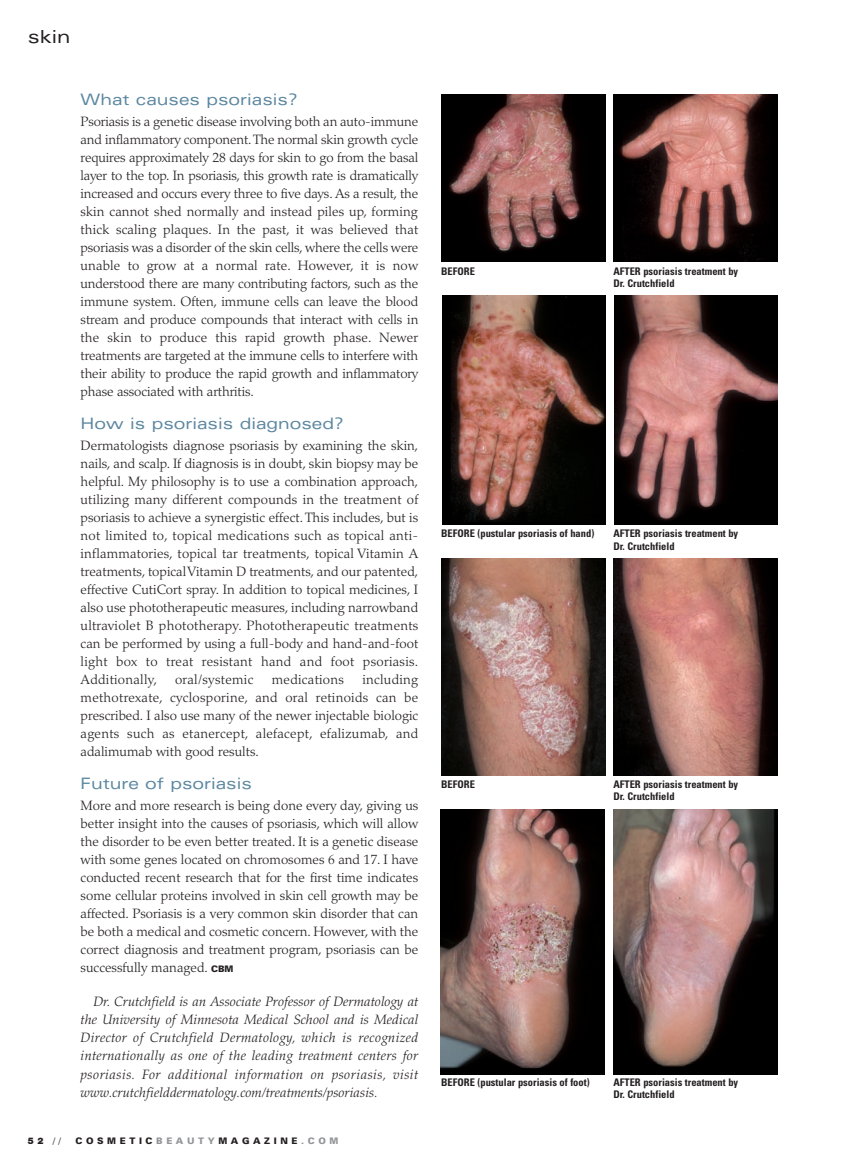
<style>
.page{position:relative;width:861px;height:1171px;background:#fff}
.page>*{position:absolute;margin:0;border:0;box-sizing:border-box;transform-origin:0 0}
.t1{font:expanded 18px "Univers";color:#231f20}
.t2{font:expanded 15.75px "Univers";color:#5c87a1}
.t3{font:300 13.5px/18px "Palatino";color:#231f20;text-align:justify}
.t4{font:italic 300 13.5px/18.3px "Palatino";letter-spacing:.01em;color:#231f20;text-align:justify}
.t5{font:300 13.5px "Palatino";letter-spacing:.02em;color:#231f20}
.t6{font:700 condensed 10.5px/12.6px "Univers";color:#231f20}
.t7{font:900 9px "Univers";letter-spacing:.4em;color:#231f20}
.t8{font:900 9px "Helvetica Neue";color:#231f20}
.s1{font-family:"Univers";font-weight:900;font-size:9px}
.s2{font-family:"Univers";font-weight:300}
.s3{color:#939598}
</style>
<div class="page">
<img style="left:440px;top:94px;width:338px;height:981px">
<h1 class="t1" style="left:28px;top:30px;width:44px">skin</h1>
<p class="t2" style="left:81px;top:93px;width:218px">What causes psoriasis?</p>
<p class="t3" style="left:81px;top:114px;width:339px">Psoriasis is a genetic disease involving both an auto-immune and inflammatory component.The normal skin growth cycle requires approximately 28 days for skin to go from the basal layer to the top. In psoriasis, this growth rate is dramatically increased and occurs every three to five days. As a result, the skin cannot shed normally and instead piles up, forming thick scaling plaques. In the past, it was believed that psoriasis was a disorder of the skin cells, where the cells were unable to grow at a normal rate. However, it is now understood there are many contributing factors, such as the immune system. Often, immune cells can leave the blood stream and produce compounds that interact with cells in the skin to produce this rapid growth phase. Newer treatments are targeted at the immune cells to interfere with their ability to produce the rapid growth and inflammatory phase associated with arthritis.</p>
<p class="t2" style="left:81px;top:417px;width:264px">How is psoriasis diagnosed?</p>
<p class="t3" style="left:81px;top:438px;width:339px">Dermatologists diagnose psoriasis by examining the skin, nails, and scalp. If diagnosis is in doubt, skin biopsy may be helpful. My philosophy is to use a combination approach, utilizing many different compounds in the treatment of psoriasis to achieve a synergistic effect. This includes, but is not limited to, topical medications such as topical anti&shy;inflammatories, topical tar treatments, topical Vitamin A treatments, topical Vitamin D treatments, and our patented, effective CutiCort spray. In addition to topical medicines, I also use phototherapeutic measures, including narrowband ultraviolet B phototherapy. Phototherapeutic treatments can be performed by using a full-body and hand-and-foot light box to treat resistant hand and foot psoriasis.<br>Additionally,</p>
<p class="t3" style="left:81px;top:672px;width:339px;text-indent:282px">including methotrexate, cyclosporine, and oral retinoids can be prescribed. I also use many of the newer injectable biologic agents such as etanercept, alefacept, efalizumab, and adalimumab with good results.</p>
<p class="t2" style="left:81px;top:777px;width:173px">Future of psoriasis</p>
<p class="t3" style="left:81px;top:798px;width:339px">More and more research is being done every day, giving us better insight into the causes of psoriasis, which will allow the disorder to be even better treated. It is a genetic disease with some genes located on chromosomes 6 and 17. I have conducted recent research that for the first time indicates some cellular proteins involved in skin cell growth may be affected. Psoriasis is a very common skin disorder that can be both a medical and cosmetic concern. However, with the correct diagnosis and treatment program, psoriasis can be successfully managed. <span class="s1">CBM</span></p>
<p class="t4" style="left:81px;top:993px;width:339px;text-indent:13px">Dr. Crutchfield is an Associate Professor of Dermatology at the University of Minnesota Medical School and is Medical Director of Crutchfield Dermatology, which is recognized internationally as one of the leading treatment centers for psoriasis. For additional information on psoriasis, visit www.crutchfielddermatology.com/treatments/psoriasis.</p>
<p class="t5" style="left:175px;top:674px;width:80px">oral/systemic</p>
<p class="t5" style="left:272px;top:674px;width:74px">medications</p>
<p class="t8" style="left:28px;top:1137px;width:34px">52 <span class="s2">//</span></p>
<p class="t7" style="left:75px;top:1137px;width:265px">COSMETIC<span class="s3">BEAUTY</span>MAGAZINE<span class="s3">.COM</span></p>
<p class="t6" style="left:441px;top:265px;width:35px">BEFORE</p>
<p class="t6" style="left:613px;top:265px;width:126px">AFTER psoriasis treatment by<br>Dr. Crutchfield</p>
<p class="t6" style="left:441px;top:528px;width:155px">BEFORE (pustular psoriasis of hand)</p>
<p class="t6" style="left:613px;top:528px;width:126px">AFTER psoriasis treatment by<br>Dr. Crutchfield</p>
<p class="t6" style="left:441px;top:778px;width:35px">BEFORE</p>
<p class="t6" style="left:613px;top:778px;width:126px">AFTER psoriasis treatment by<br>Dr. Crutchfield</p>
<p class="t6" style="left:441px;top:1076px;width:150px">BEFORE (pustular psoriasis of foot)</p>
<p class="t6" style="left:613px;top:1076px;width:126px">AFTER psoriasis treatment by<br>Dr. Crutchfield</p>
</div>
